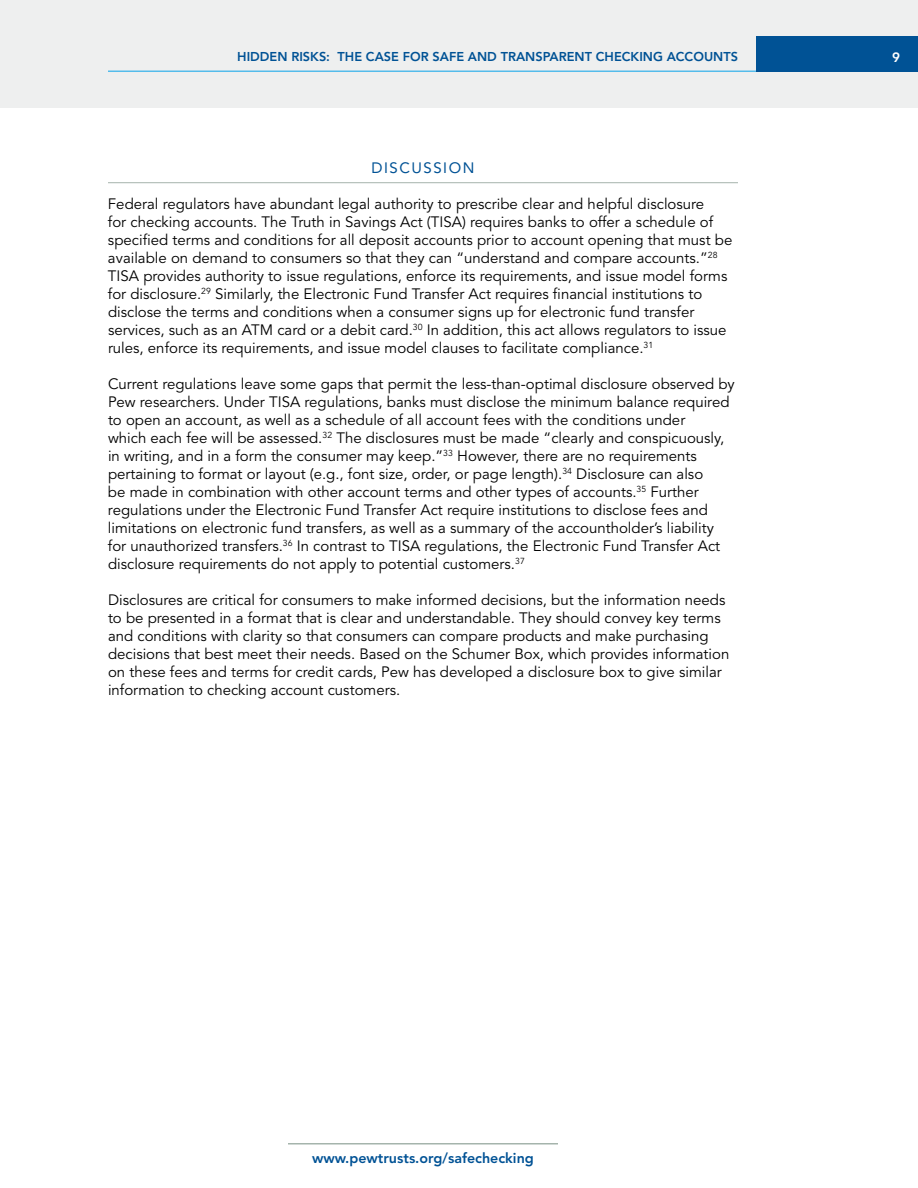
<style>
.page{position:relative;width:918px;height:1188px;background:#fff}
.page>*{position:absolute;margin:0;border:0;box-sizing:border-box;transform-origin:0 0}
.t1{font:15px/18px "Avenir LT Std";color:#000}
.t2{font:15px "Avenir LT Std";letter-spacing:.1em;color:#005295}
.t3{font:800 14.25px "Avenir LT Std";color:#005295}
.t4{font:800 13.5px "Avenir LT Std";color:#fff}
.t5{font:800 12.75px "Avenir LT Std";color:#005295}
</style>
<div class="page">
<div style="left:0;top:0;width:918px;height:108px;background:#eeefef"></div>
<div style="left:756px;top:36px;width:162px;height:36px;background:#005295"></div>
<hr style="left:108px;top:71px;width:648px;height:1px;background:#54bceb">
<hr style="left:288px;top:1143px;width:270px;height:1px;background:#a5b4ac">
<hr style="left:108px;top:182px;width:630px;height:1px;background:#a5b4ac">
<p class="t5" style="left:237px;top:50px;width:440px">HIDDEN RISKS: TH E CASE FOR SAFE AND TRANSPARENT CH ECKING ACC</p>
<p class="t5" style="left:693px;top:50px;width:46px">OUNTS</p>
<p class="t4" style="left:892px;top:49px;width:9px">9</p>
<p class="t2" style="left:372px;top:159px;width:104px">DISCUSSION</p>
<p class="t1" style="left:108px;top:196px;width:626px">Federal regulators have abundant legal authority to prescribe clear and helpful disclosure<br>for checking accounts. The Truth in Savings Act (TISA) requires banks to offer a schedule of specified terms and conditions for all deposit accounts prior to account opening that must be available on demand to consumers so that they can “understand and compare accounts.”<sup>28<br></sup>TISA provides authority to issue regulations, enforce its requirements, and issue model forms for disclosure.<sup>29</sup> Similarly, the Electronic Fund Transfer Act requires financial institutions to disclose the terms and conditions when a consumer signs up for electronic fund transfer services, such as an ATM card or a debit card.<sup>30</sup> In addition, this act allows regulators to issue rules, enforce its requirements, and issue model clauses to facilitate compliance.<sup>31</sup></p>
<p class="t1" style="left:108px;top:376px;width:628px">Current regulations leave some gaps that permit the less-than-optimal disclosure observed by Pew researchers. Under TISA regulations, banks must disclose the minimum balance required to open an account, as well as a schedule of all account fees with the conditions under<br>which each fee will be assessed.<sup>32</sup> The disclosures must be made “clearly and conspicuously, in writing, and in a form the consumer may keep.”<sup>33</sup> However, there are no requirements pertaining to format or layout (e.g., font size, order, or page length).<sup>34</sup> Disclosure can also<br>be made in combination with other account terms and other types of accounts.<sup>35</sup> Further regulations under the Electronic Fund Transfer Act require institutions to disclose fees and limitations on electronic fund transfers, as well as a summary of the accountholder’s liability for unauthorized transfers.<sup>36</sup> In contrast to TISA regulations, the Electronic Fund Transfer Act disclosure requirements do not apply to potential customers.<sup>37</sup></p>
<p class="t1" style="left:108px;top:592px;width:623px">Disclosures are critical for consumers to make informed decisions, but the information needs to be presented in a format that is clear and understandable. They should convey key terms and conditions with clarity so that consumers can compare products and make purchasing decisions that best meet their needs. Based on the Schumer Box, which provides information on these fees and terms for credit cards, Pew has developed a disclosure box to give similar information to checking account customers.</p>
<p class="t3" style="left:312px;top:1149px;width:223px">WWW.PEWTRUSTS.ORG/SAFECHECKING</p>
</div>
